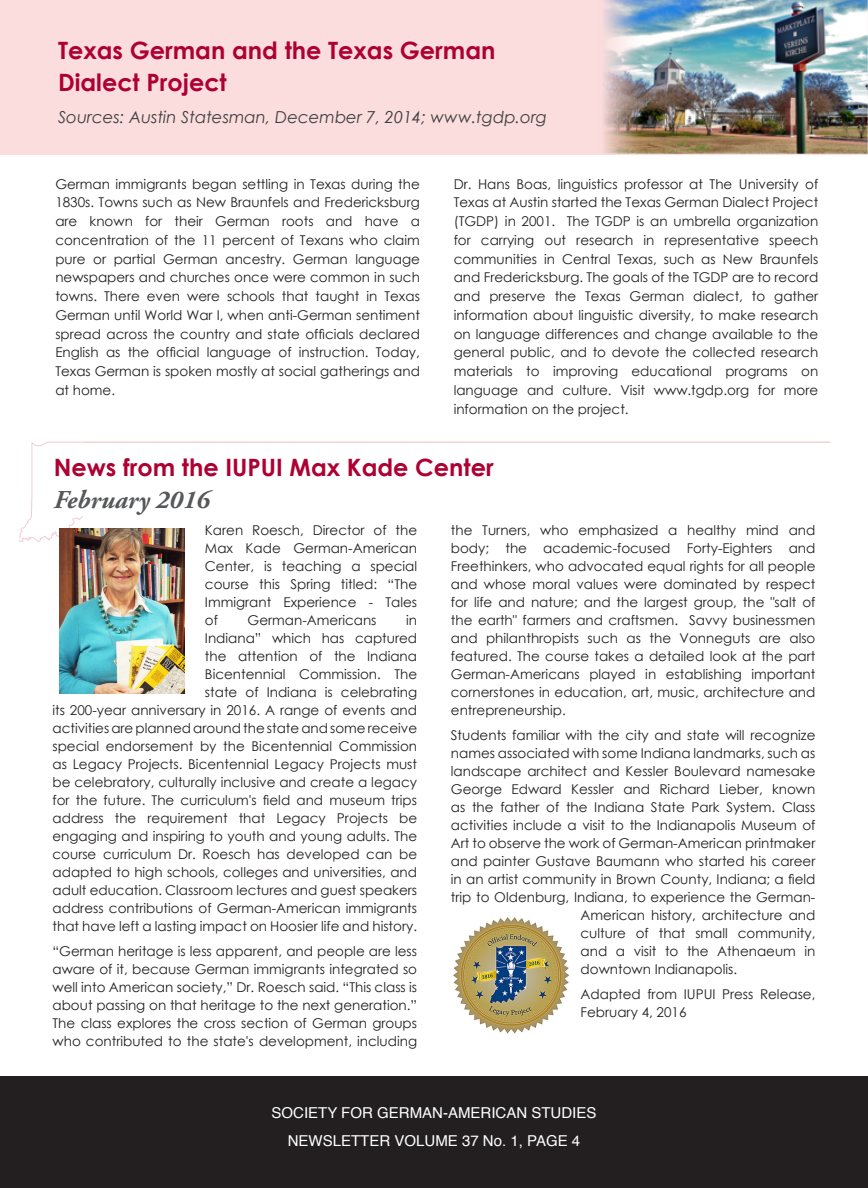
<style>
.page{position:relative;width:868px;height:1188px;background:#fff}
.page>*{position:absolute;margin:0;border:0;box-sizing:border-box;transform-origin:0 0}
.t1{font:italic 700 25.65px "Adobe Garamond Pro";color:#57585a}
.t2{font:700 23.85px/31.5px "Century Gothic";color:#ae0032}
.t3{font:italic 16.5px "Century Gothic";color:#3e3e3f}
.t4{font:15px "Helvetica";color:#fff}
.t5{font:13.5px/18px "Century Gothic";color:#231f20;text-align:justify}
</style>
<div class="page">
<div style="left:0;top:0;width:867px;height:154px;background:#fbdddd"></div>
<div style="left:0;top:1076px;width:867px;height:112px;background:#231f20"></div>
<img style="left:59px;top:528px;width:126px;height:165px">
<img style="left:448px;top:911px;width:125px;height:126px;border-radius:63px">
<svg style="left:19px;top:442px;width:58px;height:100px"></svg>
<hr style="left:83px;top:442px;width:746px;height:1px;background:#f2bbbc">
<img style="left:603px;top:0;width:264px;height:154px">
<p class="t2" style="left:58px;top:34px;width:439px">Texas German and the Texas German<br>Dialect Project</p>
<p class="t3" style="left:58px;top:107px;width:490px">Sources: Austin Statesman, December 7, 2014; www.tgdp.org</p>
<p class="t5" style="left:55px;top:174px;width:366px;line-height:18.8px">German immigrants began settling in Texas during the 1830s. Towns such as New Braunfels and Fredericksburg are known for their German roots and have a concentration of the 11 percent of Texans who claim pure or partial German ancestry. German language newspapers and churches once were common in such towns. There even were schools that taught in Texas German until World War I, when anti-German sentiment spread across the country and state officials declared English as the official language of instruction. Today, Texas German is spoken mostly at social gatherings and at home.</p>
<p class="t5" style="left:453px;top:174px;width:366px;line-height:18.8px">Dr. Hans Boas, linguistics professor at The University of Texas at Austin started the Texas German Dialect Project (TGDP) in 2001. The TGDP is an umbrella organization for carrying out research in representative speech communities in Central Texas, such as New Braunfels and Fredericksburg. The goals of the TGDP are to record and preserve the Texas German dialect, to gather information about linguistic diversity, to make research on language differences and change available to the general public, and to devote the collected research materials to improving educational programs on language and culture. Visit www.tgdp.org for more information on the project.</p>
<p class="t2" style="left:54px;top:451px;width:441px">News from the IUPUI Max Kade Center</p>
<p class="t1" style="left:54px;top:485px;width:157px">February 2016</p>
<p class="t5" style="left:205px;top:521px;width:214px">Karen Roesch, Director of the Max Kade German-American Center, is teaching a special course this Spring titled: “The Immigrant Experience - Tales of</p>
<p class="t5" style="left:52px;top:611px;width:366px;text-align:right">in<br>Indiana” which has captured<br>the attention of the Indiana<br>Bicentennial Commission. The<br>state of Indiana is celebrating<br>its 200-year anniversary in 2016. A range of events and activities are planned around the state and some receive special endorsement by the Bicentennial Commission as Legacy Projects. Bicentennial Legacy Projects must be celebratory, culturally inclusive and create a legacy for the future. The curriculum's field and museum trips address the requirement that Legacy Projects be engaging and inspiring to youth and young adults. The course curriculum Dr. Roesch has developed can be adapted to high schools, colleges and universities, and adult education. Classroom lectures and guest speakers address contributions of German-American immigrants that have left a lasting impact on Hoosier life and history.</p>
<p class="t5" style="left:52px;top:942px;width:366px">“German heritage is less apparent, and people are less aware of it, because German immigrants integrated so well into American society,” Dr. Roesch said. “This class is about passing on that heritage to the next generation.” The class explores the cross section of German groups who contributed to the state's development, including</p>
<p class="t5" style="left:247px;top:611px;width:130px">German-Americans</p>
<p class="t5" style="left:451px;top:521px;width:366px">the Turners, who emphasized a healthy mind and body; the academic-focused Forty-Eighters and Freethinkers, who advocated equal rights for all people and whose moral values were dominated by respect for life and nature; and the largest group, the "salt of the earth" farmers and craftsmen. Savvy businessmen and philanthropists such as the Vonneguts are also featured. The course takes a detailed look at the part German-Americans played in establishing important cornerstones in education, art, music, architecture and entrepreneurship.</p>
<p class="t5" style="left:451px;top:726px;width:366px">Students familiar with the city and state will recognize</p>
<p class="t5" style="left:451px;top:744px;width:366px">names associated with some Indiana landmarks, such as</p>
<p class="t5" style="left:451px;top:762px;width:366px">landscape architect and Kessler Boulevard namesake</p>
<p class="t5" style="left:451px;top:780px;width:366px">George Edward Kessler and Richard Lieber, known</p>
<p class="t5" style="left:451px;top:798px;width:366px">as the father of the Indiana State Park System. Class</p>
<p class="t5" style="left:451px;top:816px;width:366px">activities include a visit to the Indianapolis Museum of</p>
<p class="t5" style="left:451px;top:834px;width:366px">Art to observe the work of German-American printmaker</p>
<p class="t5" style="left:451px;top:852px;width:366px">and painter Gustave Baumann who started his career</p>
<p class="t5" style="left:451px;top:870px;width:366px">in an artist community in Brown County, Indiana; a field</p>
<p class="t5" style="left:451px;top:888px;width:366px">trip to Oldenburg, Indiana, to experience the German-</p>
<p class="t5" style="left:580px;top:906px;width:236px">American history, architecture and</p>
<p class="t5" style="left:580px;top:924px;width:236px">culture of that small community,</p>
<p class="t5" style="left:580px;top:942px;width:236px">and a visit to the Athenaeum in</p>
<p class="t5" style="left:580px;top:960px;width:158px">downtown Indianapolis.</p>
<p class="t5" style="left:580px;top:984px;width:236px">Adapted from IUPUI Press Release,<br>February 4, 2016</p>
<p class="t4" style="left:271px;top:1101px;width:326px">SOCIETY FOR GERMAN-AMERICAN STUDIES</p>
<p class="t4" style="left:288px;top:1129px;width:294px">NEWSLETTER VOLUME 37 No. 1, PAGE 4</p>
</div>
